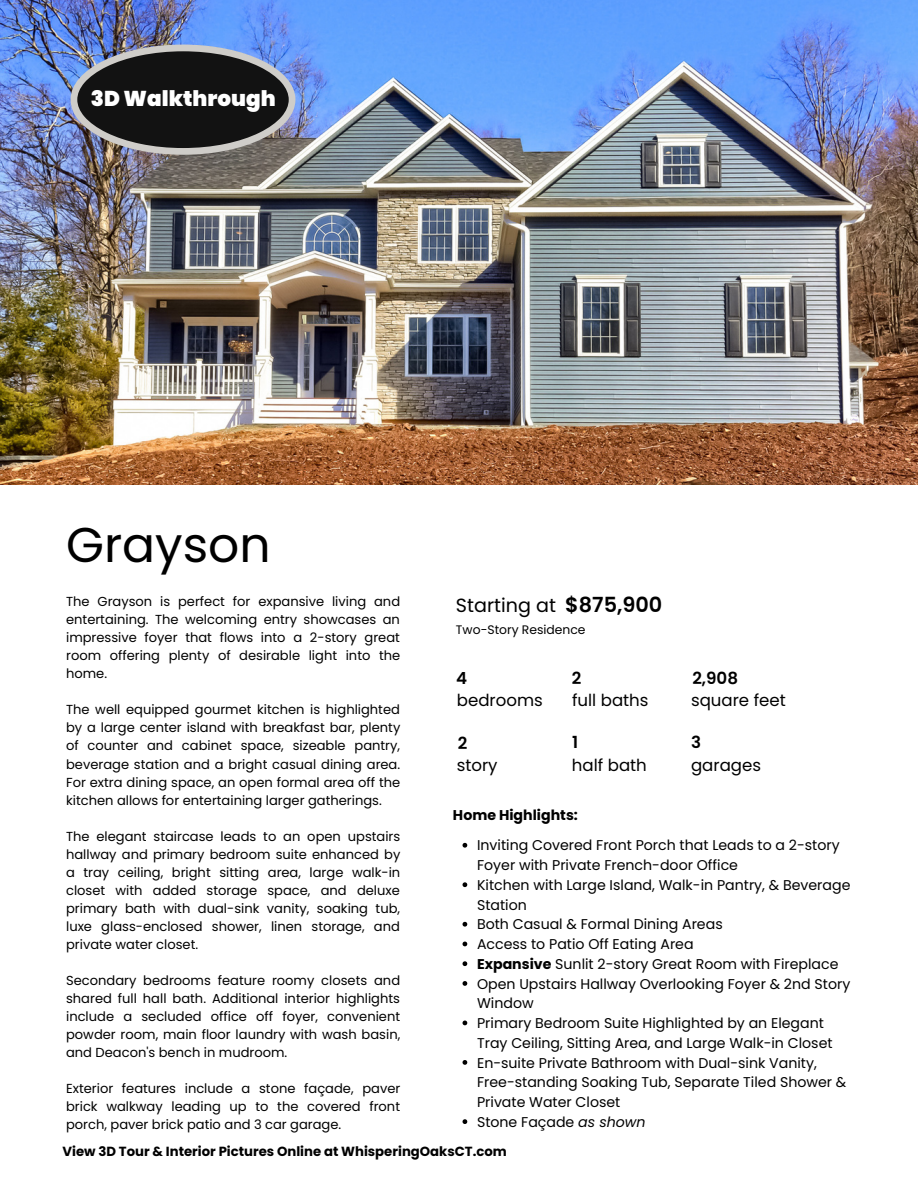
<style>
.page{position:relative;width:918px;height:1188px;background:#fff}
.page>*{position:absolute;margin:0;border:0;box-sizing:border-box;transform-origin:0 0}
.t1{font:48.75px "Poppins";color:#000}
.t2{font:900 21.45px "Poppins";color:#fff}
.t3{font:19.05px "Poppins";color:#000}
.t4{font:16.65px "Poppins";color:#000}
.t5{font:600 16.65px "Poppins";color:#000}
.t6{font:14.1px/19.8px "Poppins";color:#000}
.t7{font:700 14.1px "Poppins";color:#000}
.t8{font:700 13.2px "Poppins";color:#000}
.t9{font:13.05px/18px "Poppins";color:#000;text-align:justify}
.t10{font:12.3px "Poppins";color:#000}
.s1{font-weight:600;font-size:20.85px}
.s2{font-weight:700}
.s3{font-style:italic}
</style>
<div class="page">
<svg style="left:463px;top:843px;width:4px;height:5px"></svg>
<svg style="left:463px;top:882px;width:4px;height:5px"></svg>
<svg style="left:463px;top:922px;width:4px;height:5px"></svg>
<svg style="left:463px;top:942px;width:4px;height:4px"></svg>
<svg style="left:463px;top:961px;width:4px;height:5px"></svg>
<svg style="left:463px;top:981px;width:4px;height:5px"></svg>
<svg style="left:463px;top:1021px;width:4px;height:4px"></svg>
<svg style="left:463px;top:1060px;width:4px;height:5px"></svg>
<svg style="left:463px;top:1119px;width:4px;height:5px"></svg>
<img style="left:0;top:0;width:918px;height:485px">
<svg style="left:71px;top:45px;width:224px;height:110px;background:#3f424a"></svg>
<p class="t2" style="left:91px;top:84px;width:186px">3D Walkthrough</p>
<p class="t1" style="left:66px;top:511px;width:206px">Grayson</p>
<p class="t9" style="left:66px;top:593px;width:336px">The Grayson is perfect for expansive living and entertaining. The welcoming entry showcases an impressive foyer that flows into a 2-story great room offering plenty of desirable light into the home.</p>
<p class="t9" style="left:66px;top:701px;width:336px">The well equipped gourmet kitchen is highlighted by a large center island with breakfast bar, plenty of counter and cabinet space, sizeable pantry, beverage station and a bright casual dining area.<br>For extra dining space, an open formal area off the kitchen allows for entertaining larger gatherings.</p>
<p class="t9" style="left:66px;top:827px;width:336px">The elegant staircase leads to an open upstairs hallway and primary bedroom suite enhanced by a tray ceiling, bright sitting area, large walk-in closet with added storage space, and deluxe primary bath with dual-sink vanity, soaking tub, luxe glass-enclosed shower, linen storage, and private water closet.</p>
<p class="t9" style="left:66px;top:972px;width:336px">Secondary bedrooms feature roomy closets and shared full hall bath. Additional interior highlights include a secluded office off foyer, convenient powder room, main floor laundry with wash basin, and Deacon's bench in mudroom.</p>
<p class="t9" style="left:66px;top:1080px;width:336px">Exterior features include a stone façade, paver brick walkway leading up to the covered front porch, paver brick patio and 3 car garage.</p>
<p class="t3" style="left:456px;top:592px;width:208px">Starting at <span class="s1">$875,900</span></p>
<p class="t10" style="left:456px;top:621px;width:131px">Two-Story Residence</p>
<p class="t5" style="left:456px;top:666px;width:13px">4</p>
<p class="t5" style="left:572px;top:666px;width:11px">2</p>
<p class="t5" style="left:692px;top:666px;width:47px">2,908</p>
<p class="t4" style="left:457px;top:689px;width:87px">bedrooms</p>
<p class="t4" style="left:572px;top:689px;width:78px">full baths</p>
<p class="t4" style="left:691px;top:689px;width:96px">square feet</p>
<p class="t5" style="left:458px;top:732px;width:11px">2</p>
<p class="t5" style="left:572px;top:730px;width:8px">1</p>
<p class="t5" style="left:691px;top:730px;width:11px">3</p>
<p class="t4" style="left:457px;top:753px;width:42px">story</p>
<p class="t4" style="left:572px;top:753px;width:76px">half bath</p>
<p class="t4" style="left:691px;top:753px;width:72px">garages</p>
<p class="t7" style="left:453px;top:805px;width:126px">Home Highlights:</p>
<p class="t6" style="left:477px;top:836px;width:364px">Inviting Covered Front Porch that Leads to a 2-story<br>Foyer with Private French-door Office</p>
<p class="t6" style="left:477px;top:875px;width:375px">Kitchen with Large Island, Walk-in Pantry, &amp; Beverage<br>Station</p>
<p class="t6" style="left:477px;top:914px;width:247px">Both Casual &amp; Formal Dining Areas</p>
<p class="t6" style="left:477px;top:934px;width:218px">Access to Patio Off Eating Area</p>
<p class="t6" style="left:477px;top:954px;width:363px"><span class="s2">Expansive</span> Sunlit 2-story Great Room with Fireplace</p>
<p class="t6" style="left:477px;top:974px;width:375px">Open Upstairs Hallway Overlooking Foyer &amp; 2nd Story<br>Window</p>
<p class="t6" style="left:477px;top:1013px;width:357px">Primary Bedroom Suite Highlighted by an Elegant<br>Tray Ceiling, Sitting Area, and Large Walk-in Closet</p>
<p class="t6" style="left:477px;top:1053px;width:371px">En-suite Private Bathroom with Dual-sink Vanity,<br>Free-standing Soaking Tub, Separate Tiled Shower &amp;<br>Private Water Closet</p>
<p class="t6" style="left:477px;top:1112px;width:170px">Stone Façade <span class="s3">as shown</span></p>
<p class="t8" style="left:63px;top:1143px;width:446px">View 3D Tour &amp; Interior Pictures Online at WhisperingOaksCT.com</p>
</div>
